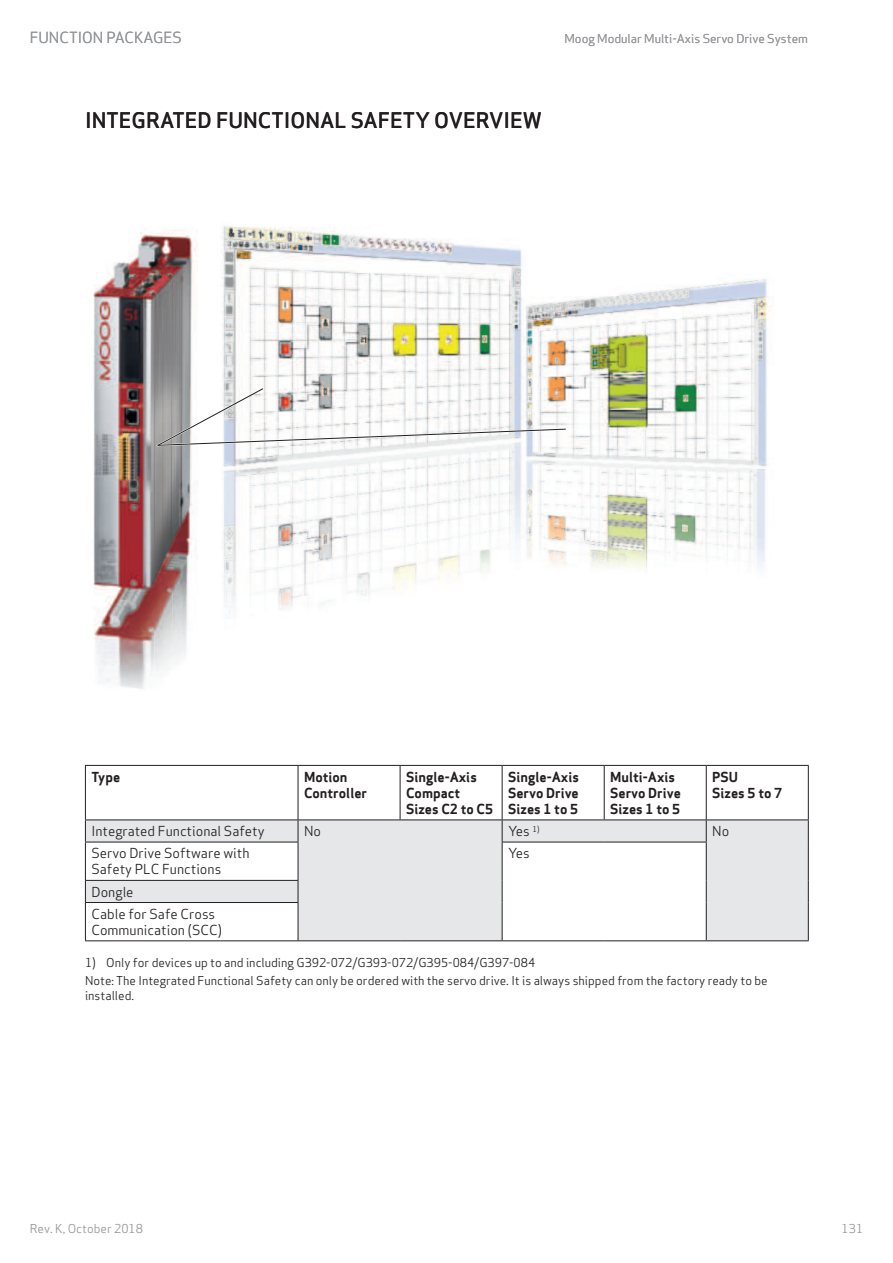
<style>
.page{position:relative;width:893px;height:1263px;background:#fff}
.page>*{position:absolute;margin:0;border:0;box-sizing:border-box;transform-origin:0 0}
.t1{font:500 21px "Apex Sans";color:#231f20}
.t2{font:15px "Apex Sans";color:#939598}
.t3{font:700 13.5px/16.2px "Apex Sans";color:#231f20}
.t4{font:13.5px/16.2px "Apex Sans";color:#231f20}
.t5{font:12px/18.6px "Apex Sans";color:#231f20}
.t6{font:12px "Apex Sans";color:#939598}
</style>
<div class="page">
<img style="left:93px;top:225px;width:678px;height:464px">
<svg style="left:155px;top:388px;width:412px;height:60px"></svg>
<svg style="left:86px;top:820px;width:722px;height:120px;fill:#e6e7e9"></svg>
<hr style="left:85px;top:765px;width:213px;height:1px;background:#231f20">
<hr style="left:85px;top:766px;width:1px;height:53px;background:#231f20">
<hr style="left:298px;top:765px;width:102px;height:1px;background:#231f20">
<hr style="left:298px;top:766px;width:1px;height:53px;background:#231f20">
<hr style="left:400px;top:765px;width:102px;height:1px;background:#231f20">
<hr style="left:400px;top:766px;width:1px;height:53px;background:#231f20">
<hr style="left:502px;top:765px;width:102px;height:1px;background:#231f20">
<hr style="left:502px;top:766px;width:1px;height:53px;background:#231f20">
<hr style="left:604px;top:765px;width:102px;height:1px;background:#231f20">
<hr style="left:604px;top:766px;width:1px;height:53px;background:#231f20">
<hr style="left:706px;top:765px;width:103px;height:1px;background:#231f20">
<hr style="left:706px;top:766px;width:1px;height:53px;background:#231f20">
<hr style="left:808px;top:766px;width:1px;height:53px;background:#231f20">
<hr style="left:85px;top:819px;width:213px;height:1px;background:#231f20">
<svg style="left:85px;top:820px;width:1px;height:22px"></svg>
<hr style="left:298px;top:819px;width:102px;height:1px;background:#231f20">
<svg style="left:298px;top:820px;width:1px;height:22px"></svg>
<hr style="left:400px;top:819px;width:102px;height:1px;background:#231f20">
<hr style="left:502px;top:819px;width:102px;height:1px;background:#231f20">
<svg style="left:502px;top:820px;width:1px;height:22px"></svg>
<hr style="left:604px;top:819px;width:102px;height:1px;background:#231f20">
<hr style="left:706px;top:819px;width:103px;height:1px;background:#231f20">
<svg style="left:706px;top:820px;width:1px;height:22px"></svg>
<svg style="left:808px;top:820px;width:1px;height:22px"></svg>
<hr style="left:85px;top:842px;width:213px;height:1px;background:#231f20">
<hr style="left:85px;top:842px;width:1px;height:38px;background:#231f20">
<hr style="left:298px;top:842px;width:1px;height:38px;background:#231f20">
<hr style="left:502px;top:842px;width:102px;height:1px;background:#231f20">
<hr style="left:502px;top:842px;width:1px;height:38px;background:#231f20">
<hr style="left:604px;top:842px;width:103px;height:1px;background:#231f20">
<hr style="left:706px;top:842px;width:1px;height:38px;background:#231f20">
<hr style="left:808px;top:842px;width:1px;height:38px;background:#231f20">
<hr style="left:85px;top:880px;width:213px;height:1px;background:#231f20">
<svg style="left:85px;top:881px;width:1px;height:21px"></svg>
<svg style="left:298px;top:881px;width:1px;height:21px"></svg>
<svg style="left:502px;top:880px;width:1px;height:22px"></svg>
<svg style="left:706px;top:880px;width:1px;height:22px"></svg>
<svg style="left:808px;top:880px;width:1px;height:22px"></svg>
<hr style="left:85px;top:902px;width:213px;height:1px;background:#231f20">
<hr style="left:85px;top:903px;width:1px;height:37px;background:#231f20">
<hr style="left:298px;top:903px;width:1px;height:37px;background:#231f20">
<hr style="left:502px;top:902px;width:1px;height:38px;background:#231f20">
<hr style="left:706px;top:902px;width:1px;height:38px;background:#231f20">
<hr style="left:808px;top:902px;width:1px;height:38px;background:#231f20">
<hr style="left:85px;top:940px;width:213px;height:1px;background:#231f20">
<hr style="left:298px;top:940px;width:102px;height:1px;background:#231f20">
<hr style="left:400px;top:940px;width:102px;height:1px;background:#231f20">
<hr style="left:502px;top:940px;width:102px;height:1px;background:#231f20">
<hr style="left:604px;top:940px;width:102px;height:1px;background:#231f20">
<hr style="left:706px;top:940px;width:103px;height:1px;background:#231f20">
<p class="t2" style="left:30px;top:25px;width:29px">Function</p>
<p class="t2" style="left:106px;top:25px;width:19px">Packages</p>
<p class="t6" style="left:564px;top:28px;width:245px">Moog Modular Multi-Axis Servo Drive System</p>
<p class="t2" style="left:49px;top:25px;width:10px">n</p>
<p class="t2" style="left:115px;top:25px;width:10px">a</p>
<h1 class="t1" style="left:85px;top:101px;width:454px">I NTEGRATED FUNCTIONAL SAFETY OVERVIEW</h1>
<p class="t3" style="left:91px;top:768px;width:30px">Type</p>
<p class="t3" style="left:304px;top:768px;width:65px">Motion<br>Controller</p>
<p class="t3" style="left:406px;top:768px;width:89px">Single-Axis<br>Compact<br>Sizes C2 to C5</p>
<p class="t3" style="left:508px;top:768px;width:72px;text-align:justify">Single-Axis Servo Drive Sizes 1 to 5</p>
<p class="t3" style="left:610px;top:768px;width:72px">Multi-Axis<br>Servo Drive<br>Sizes 1 to 5</p>
<p class="t3" style="left:712px;top:768px;width:72px">PSU<br>Sizes 5 to 7</p>
<p class="t4" style="left:91px;top:822px;width:175px">Integrated Functional Safety</p>
<p class="t4" style="left:304px;top:822px;width:19px">No</p>
<p class="t4" style="left:508px;top:822px;width:33px">Yes <sup>1)</sup></p>
<p class="t4" style="left:712px;top:822px;width:19px">No</p>
<p class="t4" style="left:91px;top:844px;width:160px">Servo Drive Software with<br>Safety PLC Functions</p>
<p class="t4" style="left:508px;top:844px;width:23px">Yes</p>
<p class="t4" style="left:91px;top:879px;width:125px;line-height:22.2px">Dongle<br>Cable for Safe Cross</p>
<p class="t4" style="left:91px;top:920px;width:132px">Communication (SCC)</p>
<p class="t5" style="left:85px;top:952px;width:684px">1) Only for devices up to and including G392-072/G393-072/G395-084/G397-084<br>Note: The Integrated Functional Safety can only be ordered with the servo drive. It is always shipped from the factory ready to be</p>
<p class="t5" style="left:85px;top:985px;width:51px">installed.</p>
<p class="t6" style="left:30px;top:1219px;width:115px">Rev. K, October 2018</p>
<p class="t6" style="left:842px;top:1219px;width:23px">131</p>
</div>
